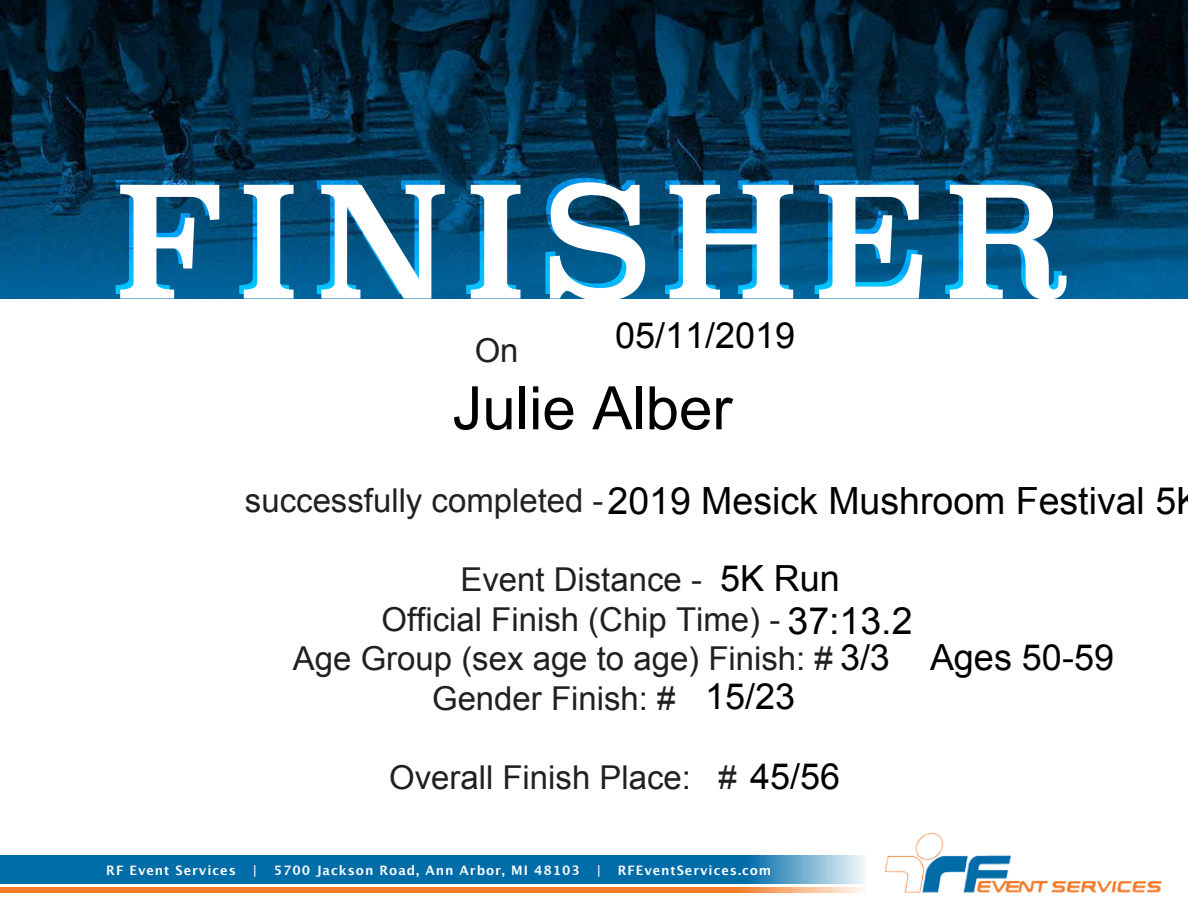
<style>
.page{position:relative;width:1188px;height:918px;background:#fff}
.page>*{position:absolute;margin:0;border:0;box-sizing:border-box;transform-origin:0 0}
.t1{font:153px "Superclarendon";letter-spacing:.1em;color:#fff}
.t2{font:60px "Arial";color:#000}
.t3{font:37.5px "Arial";color:#000}
.t4{font:36px "Arial";color:#000}
.t5{font:32.85px "Arial";color:#221f20}
.t6{font:700 13.05px "Lucida Grande";letter-spacing:.075em;color:#fff}
.s1{font-size:36px;color:#000}
</style>
<div class="page">
<img style="left:0;top:0;width:1188px;height:298px">
<img style="left:884px;top:832px;width:278px;height:61px">
<svg style="left:0;top:856px;width:865px;height:27px;background:#1076ae"></svg>
<svg style="left:0;top:887px;width:865px;height:5px;background:#f48739"></svg>
<h1 class="t1" style="left:110px;top:135px;width:957px">FINISHER</h1>
<p class="t5" style="left:475px;top:328px;width:45px">On</p>
<p class="t4" style="left:615px;top:315px;width:182px">05/11/2019</p>
<h2 class="t2" style="left:452px;top:375px;width:281px">Julie Alber</h2>
<p class="t3" style="left:608px;top:480px;width:570px">2019 Mesick Mushroom Festival 5</p>
<p class="t5" style="left:245px;top:479px;width:360px">successfully completed -</p>
<p class="t4" style="left:720px;top:558px;width:121px">5K Run</p>
<p class="t5" style="left:460px;top:558px;width:243px">Event Distance -</p>
<p class="t5" style="left:382px;top:598px;width:400px">Official Finish (Chip Time) -</p>
<p class="t5" style="left:293px;top:637px;width:599px">Age Group (sex age to age) Finish: # <span class="s1">3/3</span></p>
<p class="t5" style="left:432px;top:677px;width:245px">Gender Finish: #</p>
<p class="t3" style="left:788px;top:600px;width:127px">37:13.2</p>
<p class="t4" style="left:705px;top:677px;width:92px">15/23</p>
<p class="t4" style="left:930px;top:638px;width:186px">Ages 50-59</p>
<p class="t5" style="left:389px;top:756px;width:452px">Overall Finish Place: # <span class="s1">45/56</span></p>
<p class="t6" style="left:106px;top:860px;width:131px">RF Event Services</p>
<p class="t6" style="left:252px;top:860px;width:6px">|</p>
<p class="t6" style="left:274px;top:860px;width:308px">5700 Jackson Road, Ann Arbor, MI 48103</p>
<p class="t6" style="left:596px;top:860px;width:6px">|</p>
<p class="t6" style="left:618px;top:860px;width:155px">RFEventServices.com</p>
</div>
